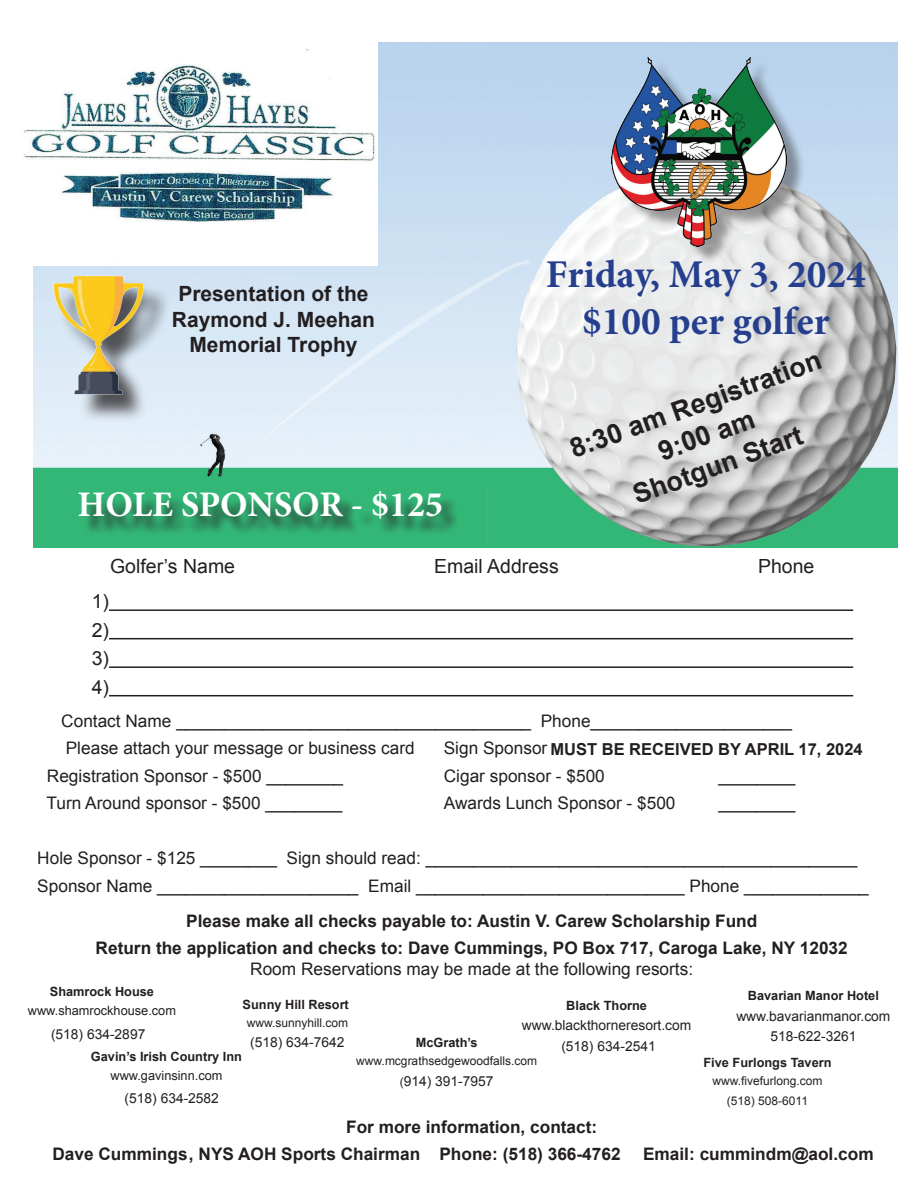
<style>
.page{position:relative;width:918px;height:1188px;background:#fff}
.page>*{position:absolute;margin:0;border:0;box-sizing:border-box;transform-origin:0 0}
.t1{font:700 39.3px/47.2px "Minion Pro";color:#253f8e;text-align:center}
.t2{font:700 36px "Minion Pro";color:#fff}
.t3{font:700 27px/32.4px "Arial";color:#231f20;text-align:center}
.t4{font:700 21px/25.2px "Arial";color:#231f20;text-align:center}
.t5{font:19.5px/28.5px "Arial";color:#231f20;text-align:justify}
.t6{font:17.25px/27.5px "Arial";color:#231f20}
.t7{font:700 17.25px/27.5px "Arial";color:#231f20;text-align:center}
.t8{font:700 16.5px "Arial";color:#231f20}
.t9{font:13.8px/20.4px "Arial";color:#231f20;text-align:center}
.t10{font:700 12.75px "Arial";color:#231f20}
.t11{font:12.75px "Arial";color:#231f20}
.t12{font:12px/20.4px "Arial";color:#231f20;text-align:center}
.s1{font-weight:400;font-size:17.25px}
.s2{font-size:12px}
</style>
<div class="page">
<img style="left:34px;top:42px;width:864px;height:505px">
<div style="left:82px;top:495px;width:378px;height:42px;background:#231f20;opacity:.75"></div>
<div style="left:614px;top:60px;width:192px;height:205px;background:#231f20;opacity:.42"></div>
<img style="left:612px;top:57px;width:175px;height:189px">
<div style="left:57px;top:278px;width:114px;height:145px;background:#231f20;opacity:.75"></div>
<img style="left:44px;top:272px;width:106px;height:122px">
<hr style="left:109px;top:609px;width:744px;height:2px;background:#231f20">
<hr style="left:109px;top:638px;width:744px;height:1px;background:#231f20">
<hr style="left:109px;top:666px;width:744px;height:2px;background:#231f20">
<hr style="left:109px;top:695px;width:744px;height:1px;background:#231f20">
<img style="left:24px;top:42px;width:354px;height:223px">
<p class="t4" style="left:172px;top:282px;width:205px">Presentation of the<br>Raymond J. Meehan<br>Memorial Trophy</p>
<h2 class="t2" style="left:78px;top:480px;width:367px">HOLE SPONSOR - $125</h2>
<h1 class="t1" style="left:546px;top:250px;width:322px">Friday, May 3, 2024 $100 per golfer</h1>
<h3 class="t3" style="left:566px;top:435px;width:267px;rotate:-20deg">8:30 am Registration<br>9:00 am</h3>
<h3 class="t3" style="left:629px;top:481px;width:180px;rotate:-20deg">Shotgun Start</h3>
<p class="t5" style="left:110px;top:552px;width:126px">Golfer’s Name</p>
<p class="t5" style="left:434px;top:552px;width:126px">Email Address</p>
<p class="t5" style="left:758px;top:552px;width:58px">Phone</p>
<p class="t5" style="left:92px;top:587px;width:19px">1)<br>2)<br>3)<br>4)</p>
<p class="t6" style="left:61px;top:707px;width:732px">Contact Name _____________________________________ Phone_____________________</p>
<p class="t6" style="left:66px;top:735px;width:350px">Please attach your message or business card</p>
<p class="t6" style="left:47px;top:762px;width:298px">Registration Sponsor - $500 ________</p>
<p class="t6" style="left:444px;top:762px;width:163px">Cigar sponsor - $500</p>
<p class="t6" style="left:719px;top:762px;width:78px">________</p>
<p class="t6" style="left:47px;top:790px;width:297px">Turn Around sponsor - $500 ________</p>
<p class="t6" style="left:444px;top:790px;width:233px">Awards Lunch Sponsor - $500</p>
<p class="t6" style="left:719px;top:790px;width:78px">________</p>
<p class="t6" style="left:37px;top:845px;width:833px">Hole Sponsor - $125 ________ Sign should read: _____________________________________________<br>Sponsor Name _____________________ Email ____________________________ Phone _____________</p>
<p class="t7" style="left:96px;top:908px;width:754px">Please make all checks payable to: Austin V. Carew Scholarship Fund<br>Return the application and checks to: Dave Cummings, PO Box 717, Caroga Lake, NY 12032</p>
<p class="t6" style="left:250px;top:955px;width:444px">Room Reservations may be made at the following resorts:</p>
<p class="t8" style="left:444px;top:738px;width:421px"><span class="s1">Sign Sponsor</span> MUST BE RECEIVED BY APRIL 17, 2024</p>
<p class="t10" style="left:50px;top:983px;width:106px">Shamrock House</p>
<p class="t11" style="left:28px;top:1003px;width:150px">www.shamrockhouse.com</p>
<p class="t9" style="left:51px;top:1024px;width:96px">(518) 634-2897</p>
<p class="t10" style="left:91px;top:1048px;width:153px">Gavin’s Irish Country Inn</p>
<p class="t11" style="left:111px;top:1067px;width:113px">www.gavinsinn.com</p>
<p class="t9" style="left:125px;top:1088px;width:96px">(518) 634-2582</p>
<p class="t10" style="left:243px;top:996px;width:108px">Sunny Hill Resort</p>
<p class="t12" style="left:247px;top:1013px;width:103px">www.sunnyhill.com</p>
<p class="t9" style="left:250px;top:1032px;width:96px">(518) 634-7642</p>
<p class="t10" style="left:416px;top:1034px;width:63px">McGrath’s</p>
<p class="t12" style="left:356px;top:1051px;width:182px">www.mcgrathsedgewoodfalls.com</p>
<p class="t9" style="left:400px;top:1071px;width:95px"><span class="s2">(</span>914) 391-7957</p>
<p class="t10" style="left:566px;top:997px;width:82px">Black Thorne</p>
<p class="t9" style="left:522px;top:1015px;width:171px">www.blackthorneresort.com (518) 634-2541</p>
<p class="t10" style="left:748px;top:988px;width:133px">Bavarian Manor Hotel</p>
<p class="t9" style="left:736px;top:1006px;width:156px">www.bavarianmanor.com<br>518-622-3261</p>
<p class="t10" style="left:704px;top:1054px;width:129px">Five Furlongs Tavern</p>
<p class="t12" style="left:713px;top:1071px;width:112px">www.fivefurlong.com (518) 508-6011</p>
<p class="t7" style="left:52px;top:1114px;width:570px;text-align:left;text-indent:294px">For more information, contact:<br>Dave Cummings, NYS AOH Sports Chairman Phone: (518) 366-4762</p>
<p class="t7" style="left:643px;top:1141px;width:232px">Email: cummindm@aol.com</p>
</div>
